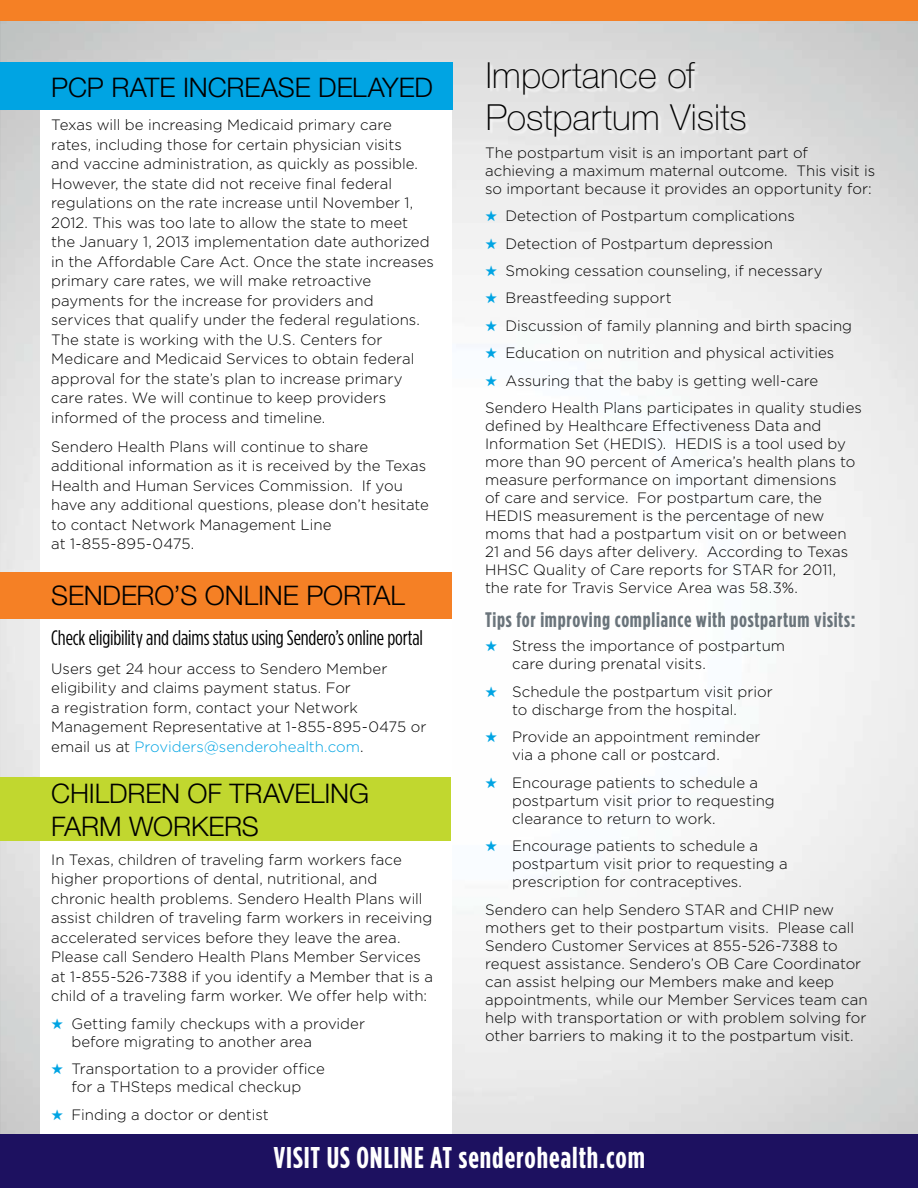
<style>
.page{position:relative;width:918px;height:1188px;background:#fff}
.page>*{position:absolute;margin:0;border:0;box-sizing:border-box;transform-origin:0 0}
.t1{font:100 36px/42px "Helvetica Neue LT Std";letter-spacing:.005em;color:#000}
.t2{font:700 30px "Gotham Condensed";letter-spacing:.03em;color:#fff}
.t3{font:300 27px/33px "Helvetica Neue LT Std";color:#000}
.t4{font:21px "Gotham Condensed";letter-spacing:-.01em;color:#000}
.t5{font:700 21px "Gotham Condensed";letter-spacing:.03em;color:#6a747b}
.t6{font:300 15px/19.5px "Gotham";color:#000}
.s1{color:#00a4e3}
</style>
<div class="page">
<img style="left:0;top:20px;width:918px;height:1114px">
<div style="left:40px;top:69px;width:412px;height:1074px;background:#fff"></div>
<div style="left:0;top:0;width:918px;height:20px;background:#f58025"></div>
<div style="left:0;top:1134px;width:918px;height:54px;background:#1d1160"></div>
<div style="left:0;top:572px;width:451px;height:47px;background:#f58025"></div>
<div style="left:0;top:778px;width:451px;height:63px;background:#c1d72f"></div>
<div style="left:0;top:62px;width:452px;height:47px;background:#00a4e3"></div>
<div style="left:490px;top:63px;width:260px;height:78px;background:#e2e2e2"></div>
<h3 class="t3" style="left:51px;top:71px;width:211px">PCP RATE INCREASE</h3>
<h3 class="t3" style="left:318px;top:71px;width:98px">DELAYED</h3>
<p class="t6" style="left:51px;top:115px;width:384px">Texas will be increasing Medicaid primary care rates, including those for certain physician visits<br>and vaccine administration, as quickly as possible.<br>However, the state did not receive final federal regulations on the rate increase until November 1, 2012. This was too late to allow the state to meet the January 1, 2013 implementation date authorized in the Affordable Care Act. Once the state increases primary care rates, we will make retroactive payments for the increase for providers and services that qualify under the federal regulations.<br>The state is working with the U.S. Centers for Medicare and Medicaid Services to obtain federal approval for the state’s plan to increase primary care rates. We will continue to keep providers informed of the process and timeline.</p>
<p class="t6" style="left:51px;top:437px;width:379px">Sendero Health Plans will continue to share additional information as it is received by the Texas Health and Human Services Commission. If you have any additional questions, please don’t hesitate to contact Network Management Line<br>at 1-855-895-0475.</p>
<h3 class="t3" style="left:51px;top:578px;width:35px">SENDE</h3>
<h3 class="t3" style="left:137px;top:578px;width:136px">RO’S ON LINE</h3>
<h3 class="t3" style="left:306px;top:578px;width:100px">PO RTAL</h3>
<h3 class="t4" style="left:51px;top:626px;width:373px">Check eligibility and claims status using Sendero’s online portal</h3>
<p class="t6" style="left:51px;top:658px;width:377px">Users get 24 hour access to Sendero Member eligibility and claims payment status. For<br>a registration form, contact your Network Management Representative at 1-855-895-0475 or email us at <span class="s1">Providers@senderohealth.com</span>.</p>
<h3 class="t3" style="left:51px;top:776px;width:288px">CHI LDREN OF TRAVELING<br>FARM WO RKERS</h3>
<p class="t6" style="left:51px;top:850px;width:383px">In Texas, children of traveling farm workers face higher proportions of dental, nutritional, and chronic health problems. Sendero Health Plans will assist children of traveling farm workers in receiving accelerated services before they leave the area.<br>Please call Sendero Health Plans Member Services at 1-855-526-7388 if you identify a Member that is a child of a traveling farm worker. We offer help with:</p>
<p class="t6" style="left:72px;top:1014px;width:295px;line-height:18px;text-indent:-20px"><span class="s1">★</span> Getting family checkups with a provider before migrating to another area</p>
<p class="t6" style="left:51px;top:1060px;width:275px;line-height:18px;text-align:center"><span class="s1">★</span> Transportation to a provider office for a THSteps medical checkup</p>
<p class="t6" style="left:51px;top:1104px;width:219px"><span class="s1">★</span> Finding a doctor or dentist</p>
<h1 class="t1" style="left:486px;top:54px;width:262px">Importance of<br>Postpartum Visits</h1>
<p class="t6" style="left:485px;top:143px;width:392px;line-height:18px">The postpartum visit is an important part of achieving a maximum maternal outcome. This visit is so important because it provides an opportunity for:</p>
<p class="t6" style="left:485px;top:206px;width:311px"><span class="s1">★</span> Detection of Postpartum complications</p>
<p class="t6" style="left:485px;top:233px;width:289px"><span class="s1">★</span> Detection of Postpartum depression</p>
<p class="t6" style="left:485px;top:261px;width:339px"><span class="s1">★</span> Smoking cessation counseling, if necessary</p>
<p class="t6" style="left:485px;top:288px;width:188px"><span class="s1">★</span> Breastfeeding support</p>
<p class="t6" style="left:485px;top:316px;width:369px"><span class="s1">★</span> Discussion of family planning and birth spacing</p>
<p class="t6" style="left:485px;top:343px;width:351px"><span class="s1">★</span> Education on nutrition and physical activities</p>
<p class="t6" style="left:485px;top:367px;width:378px;line-height:27.5px"><span class="s1">★</span> Assuring that the baby is getting well-care<br>Sendero Health Plans participates in quality studies</p>
<p class="t6" style="left:485px;top:417px;width:372px;line-height:18px">defined by Healthcare Effectiveness Data and Information Set (HEDIS). HEDIS is a tool used by more than 90 percent of America’s health plans to measure performance on important dimensions<br>of care and service. For postpartum care, the HEDIS measurement is the percentage of new moms that had a postpartum visit on or between 21 and 56 days after delivery. According to Texas HHSC Quality of Care reports for STAR for 2011, the rate for Travis Service Area was 58.3%.</p>
<h3 class="t5" style="left:485px;top:608px;width:372px">Tips for improving compliance with postpartum visits:</h3>
<p class="t6" style="left:512px;top:637px;width:274px;line-height:18px;text-indent:-27px"><span class="s1">★</span> Stress the importance of postpartum care during prenatal visits.</p>
<p class="t6" style="left:485px;top:682px;width:289px;line-height:18px;text-align:center"><span class="s1">★</span> Schedule the postpartum visit prior to discharge from the hospital.</p>
<p class="t6" style="left:512px;top:728px;width:250px;line-height:18px;text-indent:-27px"><span class="s1">★</span> Provide an appointment reminder via a phone call or postcard.</p>
<p class="t6" style="left:512px;top:773px;width:264px;line-height:18px;text-indent:-27px"><span class="s1">★</span> Encourage patients to schedule a postpartum visit prior to requesting clearance to return to work.</p>
<p class="t6" style="left:512px;top:837px;width:277px;line-height:18px;text-indent:-27px"><span class="s1">★</span> Encourage patients to schedule a postpartum visit prior to requesting a prescription for contraceptives.</p>
<p class="t6" style="left:485px;top:900px;width:384px;line-height:18px">Sendero can help Sendero STAR and CHIP new mothers get to their postpartum visits. Please call Sendero Customer Services at 855-526-7388 to request assistance. Sendero’s OB Care Coordinator can assist helping our Members make and keep appointments, while our Member Services team can help with transportation or with problem solving for other barriers to making it to the postpartum visit.</p>
<h2 class="t2" style="left:274px;top:1140px;width:373px">VISIT US ONLINE AT senderohealth.com</h2>
</div>
